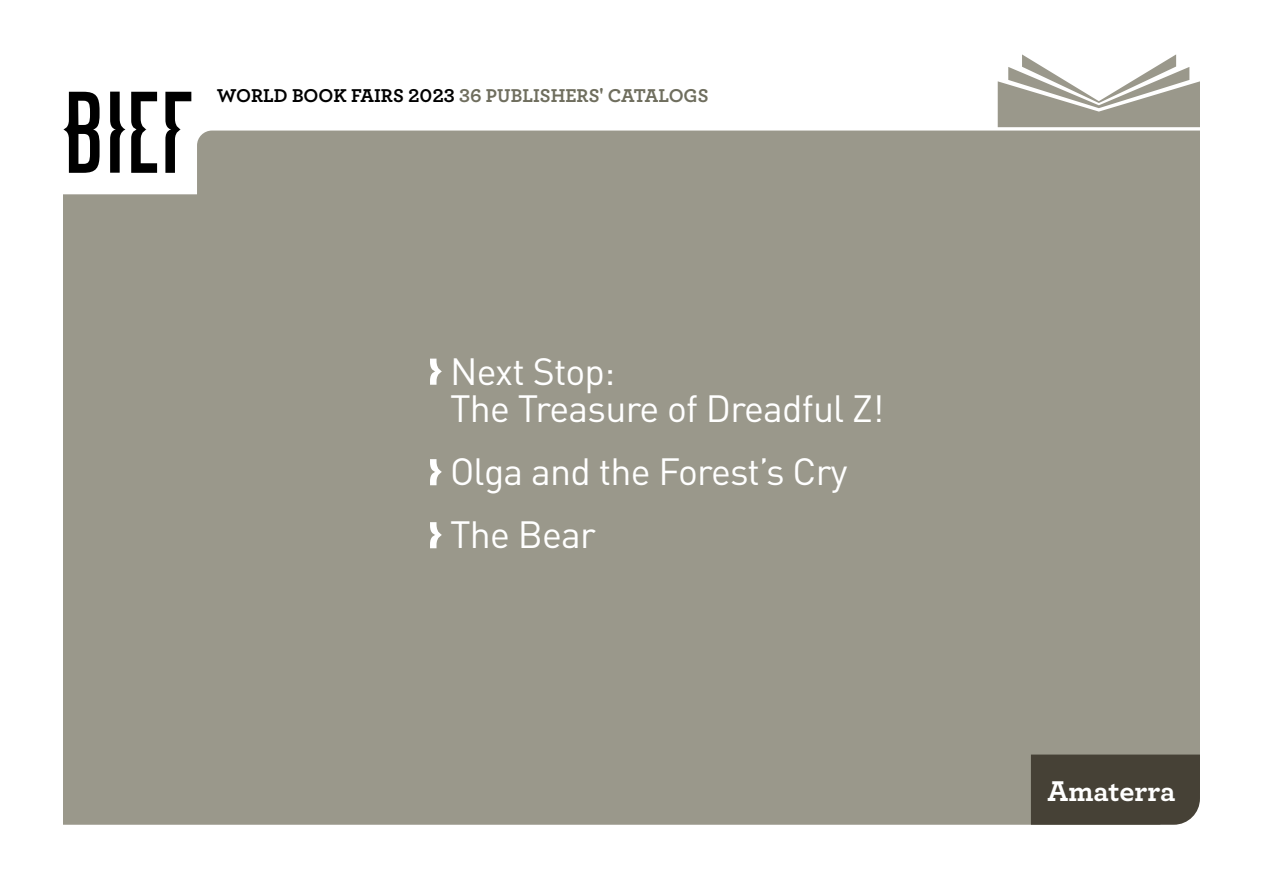
<style>
.page{position:relative;width:1263px;height:893px;background:#fff}
.page>*{position:absolute;margin:0;border:0;box-sizing:border-box;transform-origin:0 0}
.t1{font:37.5px/37.5px "DIN Pro";letter-spacing:-.02em;color:#fff}
.t2{font:700 30px "Archer";color:#fff}
.t3{font:700 19.5px "Archer";color:#6f6e5e}
.s1{color:#000}
</style>
<div class="page">
<svg style="left:998px;top:54px;width:202px;height:73px"></svg>
<div style="left:63px;top:131px;width:1137px;height:694px;background:#9a988b"></div>
<svg style="left:165px;top:92px;width:26px;height:81px"></svg>
<svg style="left:110px;top:92px;width:47px;height:81px"></svg>
<svg style="left:63px;top:92px;width:37px;height:81px"></svg>
<div style="left:1031px;top:754px;width:169px;height:71px;background:#464136"></div>
<svg style="left:430px;top:359px;width:12px;height:26px"></svg>
<svg style="left:430px;top:459px;width:12px;height:26px"></svg>
<svg style="left:430px;top:522px;width:12px;height:26px"></svg>
<p class="t3" style="left:217px;top:80px;width:493px"><span class="s1">WORLD BOOK FAIRS 2023</span> 36 PUBLISHERS' CATALOGS</p>
<p class="t1" style="left:450px;top:351px;width:436px">Next Stop:<br>The Treasure of Dreadful Z!</p>
<p class="t1" style="left:450px;top:439px;width:399px;line-height:63px">Olga and the Forest’s Cry<br>The Bear</p>
<p class="t2" style="left:1047px;top:767px;width:129px">Amaterra</p>
</div>
